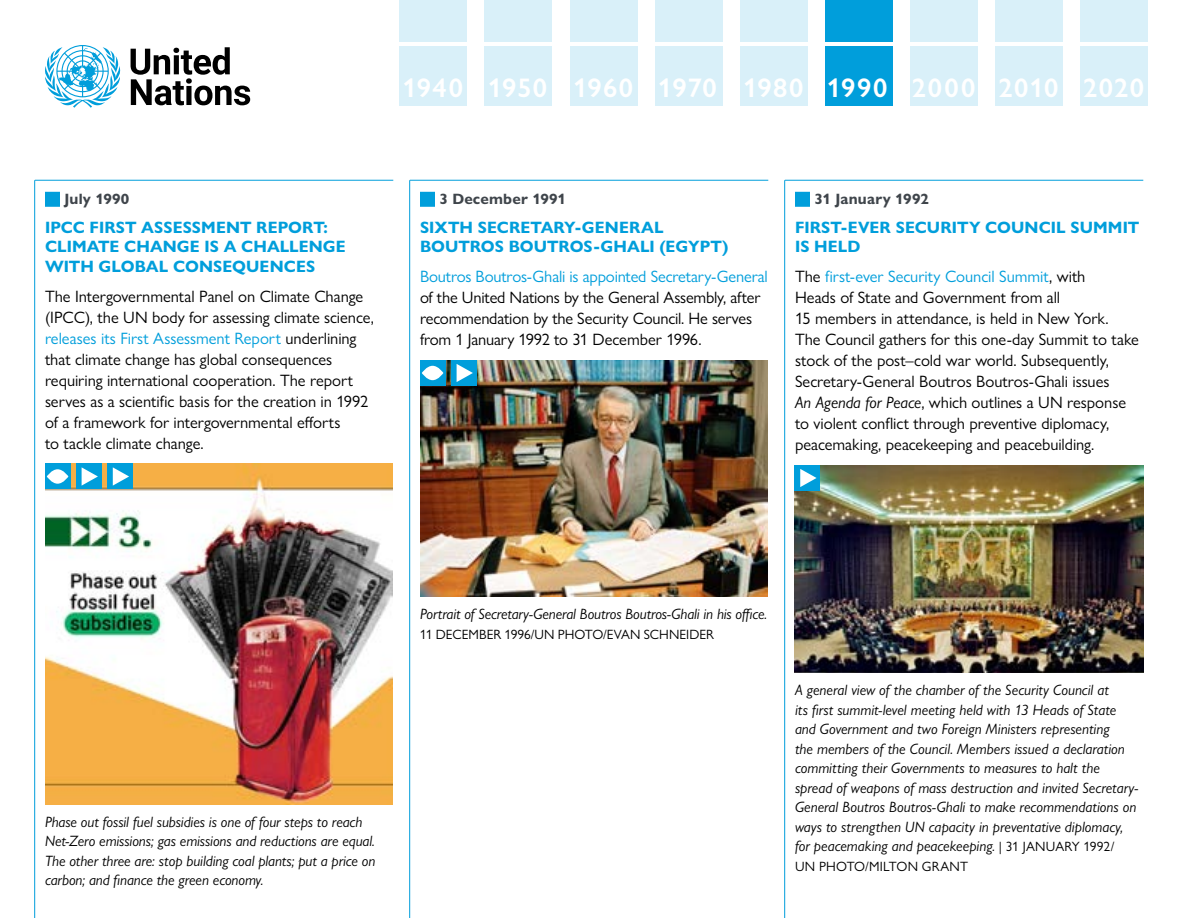
<style>
.page{position:relative;width:1188px;height:918px;background:#fff}
.page>*{position:absolute;margin:0;border:0;box-sizing:border-box;transform-origin:0 0}
.t1{font:600 27px "Gill Sans Nova";letter-spacing:.045em;color:#fff}
.t2{font:16.5px/21px "Gill Sans Nova";letter-spacing:-.005em;color:#000}
.t3{font:700 16.5px/19.5px "Gill Sans Nova";letter-spacing:.005em;color:#009edb}
.t4{font:16.5px "Gill Sans Nova";letter-spacing:-.01em;color:#009edb}
.t5{font:italic 15px/19.5px "Gill Sans Nova";color:#000}
.t6{font:700 15px "Gill Sans Nova";letter-spacing:.015em;color:#3f454b}
.t7{font:13.5px "Gill Sans Nova";letter-spacing:.005em;color:#000}
.s1{color:#009edb}
.s2{font-style:italic}
.s3{font-style:normal;font-size:13.5px}
</style>
<div class="page">
<div style="left:1080px;top:46px;width:68px;height:60px;background:#d9f0f9"></div>
<div style="left:1080px;top:0;width:68px;height:42px;background:#d9f0f9"></div>
<div style="left:910px;top:46px;width:67px;height:60px;background:#d9f0f9"></div>
<div style="left:910px;top:0;width:67px;height:42px;background:#d9f0f9"></div>
<div style="left:995px;top:46px;width:67px;height:60px;background:#d9f0f9"></div>
<div style="left:995px;top:0;width:67px;height:42px;background:#d9f0f9"></div>
<hr style="left:34px;top:180px;width:1px;height:738px;background:#009edb">
<hr style="left:409px;top:180px;width:1px;height:738px;background:#009edb">
<hr style="left:784px;top:180px;width:1px;height:738px;background:#009edb">
<hr style="left:35px;top:180px;width:358px;height:1px;background:#009edb">
<hr style="left:410px;top:180px;width:358px;height:1px;background:#009edb">
<hr style="left:785px;top:180px;width:358px;height:1px;background:#009edb">
<div style="left:825px;top:46px;width:67px;height:60px;background:#009edb"></div>
<div style="left:825px;top:0;width:67px;height:42px;background:#009edb"></div>
<div style="left:740px;top:46px;width:67px;height:60px;background:#d9f0f9"></div>
<div style="left:740px;top:0;width:67px;height:42px;background:#d9f0f9"></div>
<div style="left:485px;top:46px;width:67px;height:60px;background:#d9f0f9"></div>
<div style="left:485px;top:0;width:67px;height:42px;background:#d9f0f9"></div>
<div style="left:570px;top:46px;width:67px;height:60px;background:#d9f0f9"></div>
<div style="left:570px;top:0;width:67px;height:42px;background:#d9f0f9"></div>
<div style="left:400px;top:46px;width:67px;height:60px;background:#d9f0f9"></div>
<div style="left:400px;top:0;width:67px;height:42px;background:#d9f0f9"></div>
<div style="left:655px;top:46px;width:67px;height:60px;background:#d9f0f9"></div>
<div style="left:655px;top:0;width:67px;height:42px;background:#d9f0f9"></div>
<svg style="left:45px;top:45px;width:76px;height:63px"></svg>
<svg style="left:131px;top:47px;width:119px;height:58px"></svg>
<img style="left:45px;top:464px;width:348px;height:340px">
<img style="left:420px;top:360px;width:348px;height:236px">
<img style="left:795px;top:465px;width:348px;height:207px">
<div style="left:45px;top:192px;width:15px;height:15px;background:#009edb"></div>
<div style="left:420px;top:192px;width:15px;height:15px;background:#009edb"></div>
<div style="left:795px;top:192px;width:15px;height:15px;background:#009edb"></div>
<div style="left:76px;top:464px;width:25px;height:25px;background:#009edb"></div>
<svg style="left:82px;top:467px;width:16px;height:19px"></svg>
<div style="left:420px;top:360px;width:25px;height:26px;background:#009edb"></div>
<svg style="left:422px;top:366px;width:21px;height:14px"></svg>
<div style="left:45px;top:464px;width:25px;height:25px;background:#009edb"></div>
<svg style="left:47px;top:469px;width:21px;height:15px"></svg>
<div style="left:451px;top:360px;width:25px;height:26px;background:#009edb"></div>
<svg style="left:457px;top:364px;width:16px;height:18px"></svg>
<div style="left:107px;top:464px;width:26px;height:25px;background:#009edb"></div>
<svg style="left:113px;top:467px;width:16px;height:19px"></svg>
<div style="left:795px;top:465px;width:25px;height:26px;background:#009edb"></div>
<svg style="left:800px;top:469px;width:17px;height:18px"></svg>
<h1 class="t1" style="left:402px;top:71px;width:743px">1940 1950 1960 1970 1980 1990 2000 2010 2020</h1>
<p class="t6" style="left:64px;top:190px;width:66px">July 1990</p>
<p class="t3" style="left:45px;top:217px;width:302px">IPCC FIRST ASSESSMENT REPORT:<br>CLIMATE CHANGE IS A CHALLENGE<br>WITH GLOBAL CONSEQUENCES</p>
<p class="t2" style="left:45px;top:286px;width:330px">The Intergovernmental Panel on Climate Change (IPCC), the UN body for assessing climate science, <span class="s1">releases its First Assessment Report</span> underlining that climate change has global consequences requiring international cooperation. The report serves as a scientific basis for the creation in 1992 of a framework for intergovernmental efforts<br>to tackle climate change.</p>
<p class="t6" style="left:440px;top:190px;width:128px">3 December 1991</p>
<p class="t3" style="left:420px;top:217px;width:310px">SIXTH SECRETARY-GENERAL<br>BOUTROS BOUTROS-GHALI (EGYPT)</p>
<p class="t4" style="left:420px;top:267px;width:349px">Boutros Boutros-Ghali is appointed Secretary-General</p>
<p class="t2" style="left:420px;top:287px;width:342px">of the United Nations by the General Assembly, after recommendation by the Security Council. He serves from 1 January 1992 to 31 December 1996.</p>
<p class="t6" style="left:815px;top:190px;width:116px">31 January 1992</p>
<p class="t3" style="left:795px;top:217px;width:346px">FIRST-EVER SECURITY COUNCIL SUMMIT<br>IS HELD</p>
<p class="t2" style="left:795px;top:266px;width:345px">The <span class="s1">first-ever Security Council Summit</span>, with<br>Heads of State and Government from all<br>15 members in attendance, is held in New York.<br>The Council gathers for this one-day Summit to take stock of the post–cold war world. Subsequently, Secretary-General Boutros Boutros-Ghali issues<br><span class="s2">An Agenda for Peace</span>, which outlines a UN response to violent conflict through preventive diplomacy, peacemaking, peacekeeping and peacebuilding.</p>
<p class="t5" style="left:45px;top:811px;width:332px">Phase out fossil fuel subsidies is one of four steps to reach Net-Zero emissions; gas emissions and reductions are equal.<br>The other three are: stop building coal plants; put a price on carbon; and finance the green economy.</p>
<p class="t5" style="left:420px;top:604px;width:349px">Portrait of Secretary-General Boutros Boutros-Ghali in his office.</p>
<p class="t7" style="left:420px;top:626px;width:296px">11 DECEMBER 1996/UN PHOTO/EVAN SCHNEIDER</p>
<p class="t5" style="left:795px;top:680px;width:345px">A general view of the chamber of the Security Council at<br>its first summit-level meeting held with 13 Heads of State and Government and two Foreign Ministers representing<br>the members of the Council. Members issued a declaration committing their Governments to measures to halt the spread of weapons of mass destruction and invited Secretary-General Boutros Boutros-Ghali to make recommendations on ways to strengthen UN capacity in preventative diplomacy, for peacemaking and peacekeeping. <span class="s3">| 31 JANUARY 1992/</span></p>
<p class="t7" style="left:795px;top:858px;width:175px">UN PHOTO/MILTON GRANT</p>
</div>
